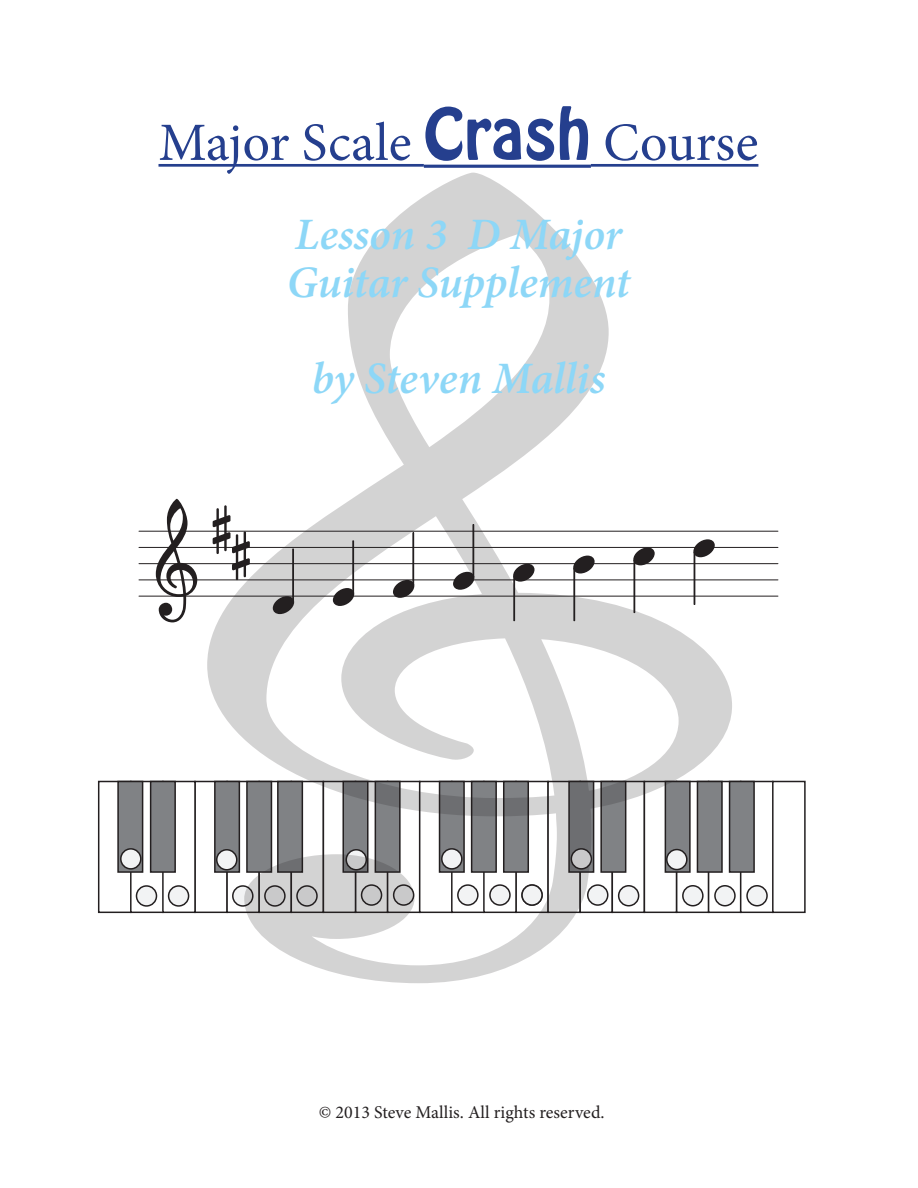
<style>
.page{position:relative;width:918px;height:1188px;background:#fff}
.page>*{position:absolute;margin:0;border:0;box-sizing:border-box;transform-origin:0 0}
.Paragraph_Style_1{font:54px "Minion Pro";color:#253f8e}
.t1{font:italic 600 45px "Minion Pro";letter-spacing:-.005em;color:#8dd7f7}
.t2{font:18px "Minion Pro";color:#231f20}
.s1{font-family:"Hobo Std";font-size:63px}
</style>
<div class="page">
<div style="left:98px;top:781px;width:34px;height:132px;border:2px solid #231f20"></div>
<svg style="left:135px;top:784px;width:23px;height:121px"></svg>
<div style="left:130px;top:781px;width:34px;height:132px;border:2px solid #231f20"></div>
<div style="left:162px;top:781px;width:34px;height:132px;border:2px solid #231f20"></div>
<div style="left:740px;top:781px;width:34px;height:132px;border:2px solid #231f20"></div>
<div style="left:772px;top:781px;width:34px;height:132px;border:2px solid #231f20"></div>
<div style="left:118px;top:782px;width:25px;height:90px;background:#808285"></div>
<div style="left:117px;top:781px;width:26px;height:92px;border:2px solid #231f20"></div>
<div style="left:151px;top:782px;width:24px;height:90px;background:#808285"></div>
<div style="left:150px;top:781px;width:26px;height:92px;border:2px solid #231f20"></div>
<div style="left:730px;top:782px;width:24px;height:90px;background:#808285"></div>
<div style="left:729px;top:781px;width:26px;height:92px;border:2px solid #231f20"></div>
<div style="left:169px;top:886px;width:20px;height:20px;background:#f2f3f4;border-radius:50%"></div>
<div style="left:168px;top:885px;width:21px;height:22px;border:2px solid #231f20;border-radius:50%"></div>
<div style="left:137px;top:886px;width:19px;height:20px;background:#f2f3f4;border-radius:50%"></div>
<div style="left:136px;top:885px;width:21px;height:22px;border:2px solid #231f20;border-radius:50%"></div>
<div style="left:121px;top:849px;width:20px;height:20px;background:#f2f3f4;border-radius:50%"></div>
<div style="left:120px;top:848px;width:22px;height:22px;border:2px solid #231f20;border-radius:50%"></div>
<svg style="left:715px;top:886px;width:20px;height:20px"></svg>
<div style="left:714px;top:885px;width:22px;height:21px;border:2px solid #231f20;border-radius:50%"></div>
<div style="left:747px;top:886px;width:20px;height:20px;background:#f2f3f4;border-radius:50%"></div>
<div style="left:746px;top:885px;width:22px;height:21px;border:2px solid #231f20;border-radius:50%"></div>
<svg style="left:207px;top:173px;width:525px;height:810px"></svg>
<hr style="left:159px;top:164px;width:265px;height:3px;background:#253f8e">
<hr style="left:424px;top:165px;width:167px;height:3px;background:#253f8e">
<hr style="left:591px;top:164px;width:167px;height:3px;background:#253f8e">
<hr style="left:139px;top:531px;width:639px;height:1px;background:#231f20">
<hr style="left:139px;top:547px;width:639px;height:1px;background:#231f20">
<hr style="left:139px;top:563px;width:639px;height:1px;background:#231f20">
<hr style="left:139px;top:580px;width:639px;height:1px;background:#231f20">
<hr style="left:139px;top:596px;width:639px;height:1px;background:#231f20">
<svg style="left:156px;top:499px;width:41px;height:123px"></svg>
<svg style="left:213px;top:505px;width:37px;height:75px"></svg>
<div style="left:694px;top:552px;width:1px;height:53px;border:1px solid #231f20"></div>
<svg style="left:693px;top:539px;width:22px;height:18px"></svg>
<div style="left:473px;top:524px;width:1px;height:53px;border:1px solid #231f20"></div>
<svg style="left:453px;top:572px;width:21px;height:18px"></svg>
<div style="left:413px;top:532px;width:1px;height:53px;border:1px solid #231f20"></div>
<svg style="left:393px;top:580px;width:21px;height:18px"></svg>
<div style="left:352px;top:541px;width:2px;height:53px;border:1px solid #231f20"></div>
<svg style="left:333px;top:588px;width:21px;height:18px"></svg>
<div style="left:292px;top:549px;width:2px;height:53px;border:1px solid #231f20"></div>
<svg style="left:273px;top:596px;width:21px;height:18px"></svg>
<div style="left:634px;top:560px;width:1px;height:53px;border:1px solid #231f20"></div>
<svg style="left:633px;top:547px;width:22px;height:18px"></svg>
<div style="left:574px;top:568px;width:1px;height:53px;border:1px solid #231f20"></div>
<svg style="left:573px;top:556px;width:22px;height:18px"></svg>
<svg style="left:513px;top:564px;width:22px;height:18px"></svg>
<div style="left:513px;top:576px;width:2px;height:45px;border:1px solid #231f20"></div>
<p class="Paragraph_Style_1" style="left:159px;top:107px;width:601px">Major Scale <span class="s1">Crash</span> Course</p>
<p class="t1" style="left:295px;top:203px;width:329px">Lesson 3 D Major</p>
<p class="t1" style="left:287px;top:251px;width:345px">Guitar Supplement</p>
<p class="t1" style="left:311px;top:347px;width:296px">by Steven Mallis</p>
<p class="t2" style="left:319px;top:1100px;width:287px">© 2013 Steve Mallis. All rights reserved.</p>
</div>
